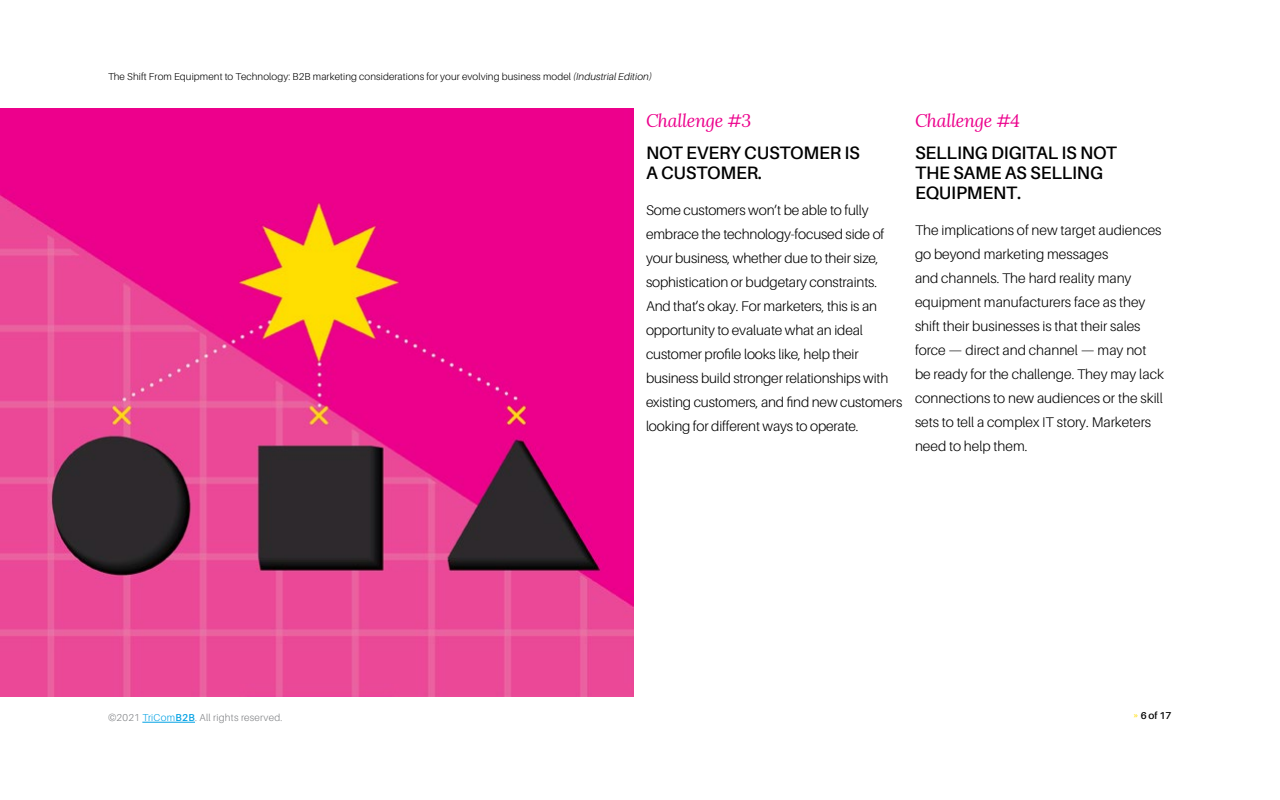
<style>
.page{position:relative;width:1280px;height:800px;background:#fff}
.page>*{position:absolute;margin:0;border:0;box-sizing:border-box;transform-origin:0 0}
.t1{font:600 18px/20px "Aileron";letter-spacing:-.01em;color:#000}
.t2{font:italic 18px "Lora";letter-spacing:-.02em;color:#ec008c}
.t3{font:300 14px/24px "Aileron";letter-spacing:-.01em;color:#000}
.t4{font:300 10px "Aileron";letter-spacing:.01em;color:#000}
.t5{font:300 10px "Aileron";letter-spacing:.025em;color:#808285}
.t6{font:600 10px "Aileron";color:#000}
.s1{font-style:italic}
.s2{color:#00a1e4}
.s3{font-weight:600;color:#00a1e4}
.s4{font-size:9px;color:#fd0}
</style>
<div class="page">
<hr style="left:142px;top:722px;width:53px;height:1px;background:#00a1e4">
<img style="left:0;top:108px;width:634px;height:588px">
<p class="t4" style="left:108px;top:71px;width:545px">The Shift From Equipment to Technology: B2B marketing considerations for your evolving business model <span class="s1">(Industrial Edition)</span></p>
<p class="t2" style="left:646px;top:108px;width:107px">Challenge #3</p>
<p class="t1" style="left:646px;top:143px;width:215px">NOT EVERY CUSTOMER IS<br>A CUSTOMER.</p>
<p class="t3" style="left:646px;top:198px;width:258px">Some customers won’t be able to fully embrace the technology-focused side of your business, whether due to their size, sophistication or budgetary constraints.<br>And that’s okay. For marketers, this is an opportunity to evaluate what an ideal customer profile looks like, help their business build stronger relationships with existing customers, and find new customers looking for different ways to operate.</p>
<p class="t2" style="left:915px;top:108px;width:107px">Challenge #4</p>
<p class="t1" style="left:915px;top:143px;width:203px">SELLING DIGITAL IS NOT<br>THE SAME AS SELLING<br>EQUIPMENT.</p>
<p class="t3" style="left:915px;top:218px;width:251px">The implications of new target audiences go beyond marketing messages<br>and channels. The hard reality many equipment manufacturers face as they shift their businesses is that their sales force — direct and channel — may not be ready for the challenge. They may lack connections to new audiences or the skill sets to tell a complex IT story. Marketers need to help them.</p>
<p class="t5" style="left:108px;top:712px;width:176px">©2021 <span class="s2">TriCom</span><span class="s3">B2B</span>. All rights reserved.</p>
<p class="t6" style="left:1134px;top:710px;width:39px"><span class="s4">»</span> 6 of 17</p>
</div>
